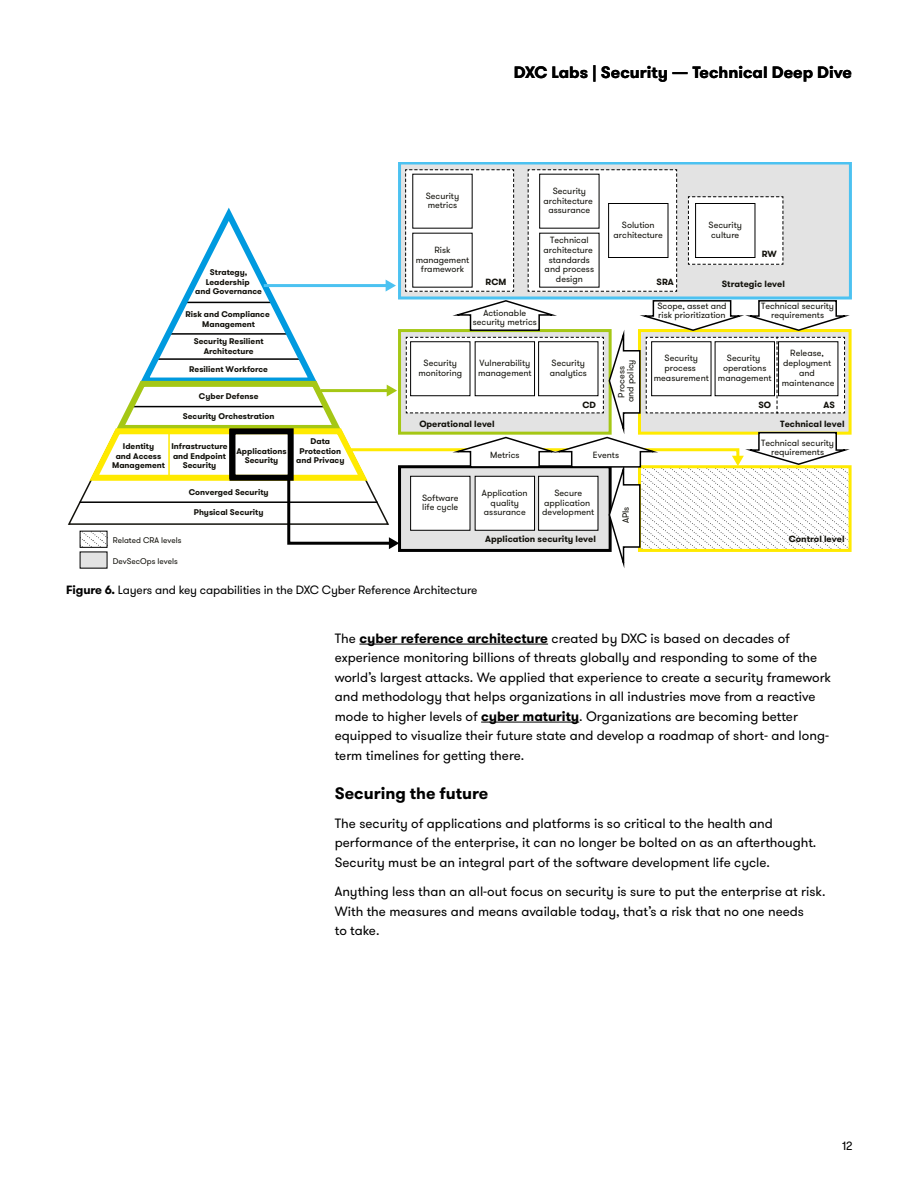
<style>
.page{position:relative;width:918px;height:1188px;background:#fff}
.page>*{position:absolute;margin:0;border:0;box-sizing:border-box;transform-origin:0 0}
.t1{font:700 16.5px "GT Walsheim Pro";color:#000}
.t2{font:13.5px/19.5px "GT Walsheim Pro";color:#000}
.t3{font:12px "GT Walsheim Pro";letter-spacing:-.01em;color:#000}
.t4{font:9px/9.8px "GT Walsheim Pro";color:#12110b;text-align:center}
.t5{font:700 9px/18.8px "GT Walsheim Pro";color:#12110b}
.t6{font:700 8.25px/9.8px "GT Walsheim Pro";color:#12110b;text-align:center}
.t7{font:8.25px "GT Walsheim Pro";color:#12110b}
.s1{font-weight:700}
</style>
<div class="page">
<hr style="left:359px;top:644px;width:189px;height:1px;background:#000">
<hr style="left:481px;top:722px;width:98px;height:1px;background:#000">
<div style="left:400px;top:163px;width:450px;height:135px;background:#e3e3e3"></div>
<div style="left:398px;top:162px;width:454px;height:138px;border:3px solid #4cc2f1"></div>
<div style="left:80px;top:552px;width:27px;height:16px;background:#e3e3e3"></div>
<svg style="left:67px;top:169px;width:785px;height:396px"></svg>
<p class="t1" style="left:514px;top:61px;width:340px">DXC Labs | Security — Technical Deep Dive</p>
<p class="t4" style="left:426px;top:191px;width:35px;text-align:left">Security metrics</p>
<p class="t4" style="left:416px;top:245px;width:55px">Risk management framework</p>
<p class="t6" style="left:195px;top:267px;width:68px">Strategy,<br>Leadership<br>and Governance</p>
<p class="t5" style="left:486px;top:272px;width:22px">RCM</p>
<p class="t4" style="left:544px;top:186px;width:51px">Security architecture assurance</p>
<p class="t4" style="left:544px;top:235px;width:52px">Technical architecture standards and process design</p>
<p class="t4" style="left:614px;top:220px;width:51px">Solution architecture</p>
<p class="t5" style="left:657px;top:272px;width:19px">SRA</p>
<p class="t4" style="left:709px;top:220px;width:35px;text-align:left">Security culture</p>
<p class="t5" style="left:762px;top:245px;width:17px">RW</p>
<p class="t5" style="left:722px;top:275px;width:65px">Strategic level</p>
<p class="t6" style="left:185px;top:309px;width:86px">Risk and Compliance<br>Management</p>
<p class="t6" style="left:194px;top:336px;width:71px">Security Resilient<br>Architecture</p>
<p class="t6" style="left:199px;top:391px;width:61px">Cyber Defense</p>
<p class="t6" style="left:189px;top:364px;width:80px">Resilient Workforce</p>
<p class="t6" style="left:183px;top:412px;width:93px">Security Orchestration</p>
<p class="t6" style="left:112px;top:441px;width:54px">Identity<br>and Access<br>Management</p>
<p class="t6" style="left:171px;top:441px;width:58px">Infrastructure and Endpoint<br>Security</p>
<p class="t6" style="left:236px;top:446px;width:52px">Applications<br>Security</p>
<p class="t6" style="left:296px;top:436px;width:50px">Data<br>Protection and Privacy</p>
<p class="t6" style="left:189px;top:487px;width:81px">Converged Security</p>
<p class="t6" style="left:194px;top:508px;width:71px">Physical Security</p>
<p class="t7" style="left:113px;top:535px;width:70px">Related CRA levels</p>
<p class="t7" style="left:113px;top:555px;width:67px">DevSecOps levels</p>
<p class="t4" style="left:473px;top:308px;width:66px;line-height:9px">Actionable security metrics</p>
<p class="t4" style="left:657px;top:302px;width:71px;line-height:9px;text-align:left">Scope, asset and risk prioritization</p>
<p class="t4" style="left:761px;top:302px;width:75px;line-height:9px">Technical security requirements</p>
<p class="t4" style="left:418px;top:358px;width:45px">Security monitoring</p>
<p class="t4" style="left:478px;top:358px;width:55px;text-align:left">Vulnerability management</p>
<p class="t4" style="left:550px;top:358px;width:39px;text-align:left">Security analytics</p>
<p class="t5" style="left:419px;top:414px;width:77px">Operational level</p>
<p class="t5" style="left:582px;top:395px;width:15px">CD</p>
<p class="t4" style="left:617px;top:402px;width:44px;line-height:9px;rotate:-90deg">Process and policy</p>
<p class="t4" style="left:654px;top:354px;width:56px">Security process measurement</p>
<p class="t4" style="left:718px;top:354px;width:55px">Security operations management</p>
<p class="t4" style="left:782px;top:349px;width:54px">Release, deployment and maintenance</p>
<p class="t5" style="left:758px;top:395px;width:14px">SO</p>
<p class="t5" style="left:780px;top:395px;width:66px;text-indent:43px">AS<br>Technical level</p>
<p class="t4" style="left:761px;top:438px;width:75px">Technical security</p>
<p class="t4" style="left:490px;top:450px;width:31px">Metrics</p>
<p class="t4" style="left:771px;top:447px;width:55px">requirements</p>
<p class="t4" style="left:593px;top:450px;width:28px">Events</p>
<p class="t4" style="left:422px;top:493px;width:38px;text-align:left">Software life cycle</p>
<p class="t4" style="left:482px;top:488px;width:47px">Application quality assurance</p>
<p class="t4" style="left:542px;top:488px;width:54px">Secure application development</p>
<p class="t5" style="left:485px;top:530px;width:112px">Application security level</p>
<p class="t4" style="left:621px;top:523px;width:18px;rotate:-90deg">APIs</p>
<p class="t5" style="left:789px;top:530px;width:57px">Control level</p>
<p class="t3" style="left:66px;top:583px;width:413px"><span class="s1">Figure 6.</span> Layers and key capabilities in the DXC Cyber Reference Architecture</p>
<p class="t2" style="left:335px;top:629px;width:498px">The <span class="s1">cyber reference architecture</span> created by DXC is based on decades of experience monitoring billions of threats globally and responding to some of the world’s largest attacks. We applied that experience to create a security framework and methodology that helps organizations in all industries move from a reactive mode to higher levels of <span class="s1">cyber maturity</span>. Organizations are becoming better equipped to visualize their future state and develop a roadmap of short- and long&shy;term timelines for getting there.</p>
<p class="t1" style="left:335px;top:782px;width:155px">Securing the future</p>
<p class="t2" style="left:335px;top:814px;width:483px">The security of applications and platforms is so critical to the health and performance of the enterprise, it can no longer be bolted on as an afterthought.<br>Security must be an integral part of the software development life cycle.</p>
<p class="t2" style="left:335px;top:882px;width:492px">Anything less than an all-out focus on security is sure to put the enterprise at risk.<br>With the measures and means available today, that’s a risk that no one needs<br>to take.</p>
<p class="t3" style="left:842px;top:1138px;width:12px">12</p>
</div>
